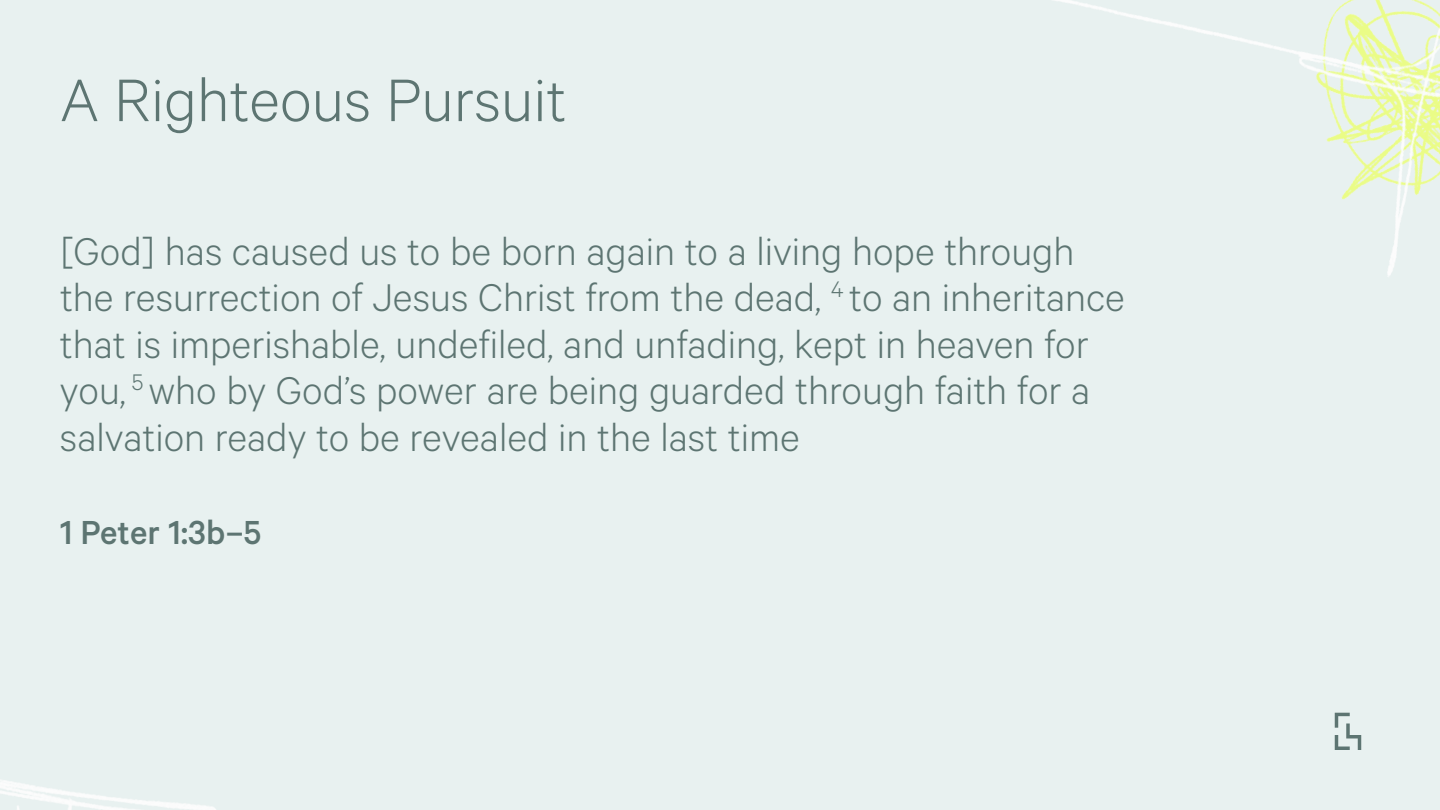
<style>
.page{position:relative;width:1440px;height:810px;background:#e8f1f0}
.page>*{position:absolute;margin:0;border:0;box-sizing:border-box;transform-origin:0 0}
.t1{font:300 67.5px "Calibre";color:#5d7572}
.t2{font:300 43.5px/46.5px "Calibre";color:#5d7572}
.t3{font:500 37.5px "Calibre";color:#5d7572}
</style>
<div class="page">
<img style="left:0;top:780px;width:216px;height:30px">
<svg style="left:1335px;top:713px;width:26px;height:37px"></svg>
<img style="left:1054px;top:0;width:386px;height:277px">
<h1 class="t1" style="left:60px;top:61px;width:508px">A Righteous Pursuit</h1>
<p class="t2" style="left:60px;top:226px;width:1067px">[God] has caused us to be born again to a living hope through the resurrection of Jesus Christ from the dead, <sup>4</sup> to an inheritance that is imperishable, undefiled, and unfading, kept in heaven for you, <sup>5</sup> who by God’s power are being guarded through faith for a salvation ready to be revealed in the last time</p>
<p class="t3" style="left:60px;top:510px;width:203px">1 Peter 1:3b–5</p>
</div>
